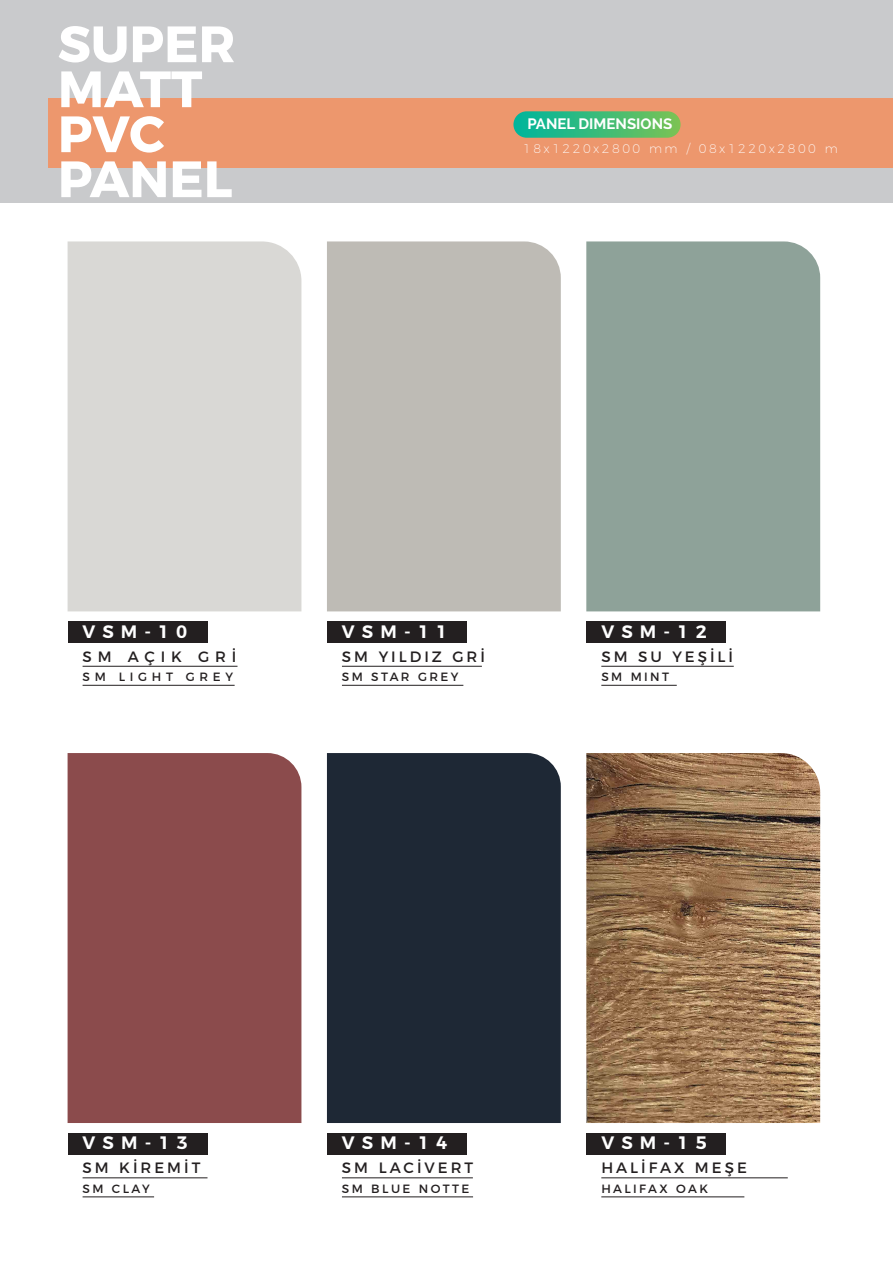
<style>
.page{position:relative;width:893px;height:1263px;background:#fff}
.page>*{position:absolute;margin:0;border:0;box-sizing:border-box;transform-origin:0 0}
.t1{font:700 51px/45px "Montserrat";color:#fff}
.t2{font:600 18px "Montserrat";letter-spacing:.395em;color:#fff}
.t3{font:15px "Montserrat";letter-spacing:.2em;color:#231f20}
.t4{font:700 15px "Raleway";color:#fff}
.t5{font:15px "Montserrat";letter-spacing:.39em;color:#231f20}
.t6{font:200 12.45px "Montserrat";letter-spacing:.2em;color:#fff}
.t7{font:12px "Montserrat";letter-spacing:.2em;color:#231f20}
.t8{font:12px "Montserrat";letter-spacing:.39em;color:#231f20}
</style>
<div class="page">
<div style="left:68px;top:241px;width:233px;height:370px;background:#d9d8d5"></div>
<div style="left:68px;top:621px;width:139px;height:22px;background:#231f20"></div>
<hr style="left:83px;top:666px;width:154px;height:1px;background:#231f20">
<hr style="left:83px;top:685px;width:152px;height:1px;background:#231f20">
<div style="left:0;top:0;width:893px;height:203px;background:#c9cacc"></div>
<div style="left:48px;top:99px;width:845px;height:69px;background:#ed976d"></div>
<div style="left:513px;top:111px;width:168px;height:27px;background:linear-gradient(to right,#00b59d,#7bc255);border-radius:13px"></div>
<img style="left:586px;top:753px;width:234px;height:370px">
<div style="left:586px;top:241px;width:234px;height:370px;background:#8ea299"></div>
<div style="left:586px;top:621px;width:140px;height:22px;background:#231f20"></div>
<hr style="left:601px;top:666px;width:133px;height:1px;background:#231f20">
<hr style="left:601px;top:685px;width:76px;height:1px;background:#231f20">
<div style="left:68px;top:753px;width:233px;height:370px;background:#8b4b4c"></div>
<div style="left:68px;top:1133px;width:139px;height:21px;background:#231f20"></div>
<hr style="left:83px;top:1177px;width:124px;height:1px;background:#231f20">
<hr style="left:83px;top:1196px;width:71px;height:1px;background:#231f20">
<div style="left:327px;top:753px;width:234px;height:370px;background:#1e2835"></div>
<div style="left:327px;top:1133px;width:140px;height:21px;background:#231f20"></div>
<hr style="left:342px;top:1177px;width:131px;height:1px;background:#231f20">
<hr style="left:342px;top:1196px;width:131px;height:1px;background:#231f20">
<div style="left:327px;top:241px;width:234px;height:370px;background:#bebbb5"></div>
<div style="left:327px;top:621px;width:140px;height:22px;background:#231f20"></div>
<hr style="left:342px;top:666px;width:140px;height:1px;background:#231f20">
<hr style="left:342px;top:685px;width:121px;height:1px;background:#231f20">
<div style="left:586px;top:1133px;width:140px;height:21px;background:#231f20"></div>
<hr style="left:601px;top:1177px;width:187px;height:1px;background:#231f20">
<hr style="left:601px;top:1196px;width:143px;height:1px;background:#231f20">
<h1 class="t1" style="left:58px;top:18px;width:179px">SUPER<br>MATT<br>PVC<br>PANEL</h1>
<p class="t4" style="left:527px;top:115px;width:147px">PANEL DIMENSIONS</p>
<p class="t6" style="left:523px;top:139px;width:316px">18x1220x2800 mm / 08x1220x2800 m</p>
<p class="t2" style="left:83px;top:616px;width:106px">VSM-10</p>
<p class="t5" style="left:83px;top:644px;width:155px">SM AÇIK GRİ</p>
<p class="t8" style="left:83px;top:667px;width:152px">SM LIGHT GREY</p>
<p class="t2" style="left:342px;top:616px;width:107px">VSM-11</p>
<p class="t3" style="left:342px;top:644px;width:145px">SM YILDIZ GRİ</p>
<p class="t7" style="left:342px;top:667px;width:118px">SM STAR GREY</p>
<p class="t2" style="left:601px;top:616px;width:107px">VSM-12</p>
<p class="t3" style="left:601px;top:644px;width:133px">SM SU YEŞİLİ</p>
<p class="t7" style="left:601px;top:667px;width:69px">SM MINT</p>
<p class="t2" style="left:83px;top:1128px;width:107px">VSM-13</p>
<p class="t3" style="left:83px;top:1156px;width:119px">SM KİREMİT</p>
<p class="t7" style="left:83px;top:1179px;width:69px">SM CLAY</p>
<p class="t2" style="left:342px;top:1128px;width:107px">VSM-14</p>
<p class="t3" style="left:342px;top:1156px;width:133px">SM LACİVERT</p>
<p class="t7" style="left:342px;top:1179px;width:129px">SM BLUE NOTTE</p>
<p class="t2" style="left:601px;top:1128px;width:107px">VSM-15</p>
<p class="t3" style="left:601px;top:1156px;width:147px">HALİFAX MEŞE</p>
<p class="t7" style="left:601px;top:1179px;width:108px">HALIFAX OAK</p>
</div>
